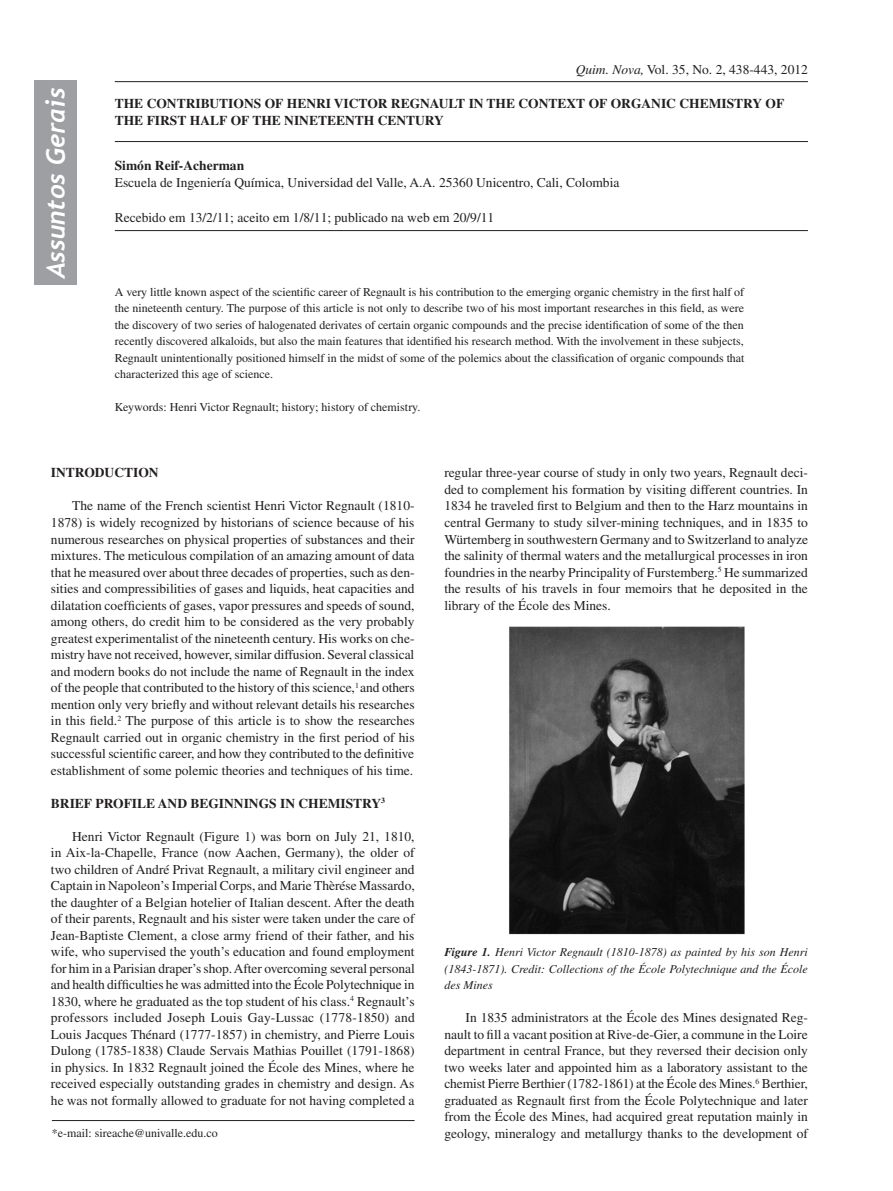
<style>
.page{position:relative;width:893px;height:1191px;background:#fff}
.page>*{position:absolute;margin:0;border:0;box-sizing:border-box;transform-origin:0 0}
.t1{font:italic 700 25.5px "Trebuchet";color:#fff}
.Endereços{font:13.5px/16.5px "Times";color:#231f20;text-align:justify}
.Título{font:700 13.5px/16.5px "Times";color:#231f20}
.Recebido{font:13.5px "Times";color:#231f20}
.Sessão{font:700 13.5px "Times";color:#231f20}
.Autores{font:700 13.5px "Times";color:#231f20}
.Resumo{font:12px/16.5px "Times";color:#231f20;text-align:justify}
.Figura{font:italic 12px/16.5px "Times";color:#231f20;text-align:justify}
.Keywords{font:12px "Times";color:#231f20}
.Rodapé{font:12px "Times";color:#231f20}
.s1{font-style:italic}
.s2{font-weight:700}
</style>
<div class="page">
<div style="left:34px;top:81px;width:43px;height:204px;background:#9d9fa2"></div>
<hr style="left:52px;top:1120px;width:363px;height:1px;background:#231f20">
<hr style="left:115px;top:81px;width:693px;height:1px;background:#231f20">
<hr style="left:115px;top:141px;width:693px;height:1px;background:#231f20">
<hr style="left:115px;top:230px;width:693px;height:1px;background:#231f20">
<img style="left:509px;top:626px;width:235px;height:308px">
<h1 class="t1" style="left:40px;top:278px;width:192px;rotate:-90deg">Assuntos Gerais</h1>
<p class="Endereços" style="left:576px;top:61px;width:234px"><span class="s1">Quim. Nova,</span> Vol. 35, No. 2, 438-443, 2012</p>
<p class="Título" style="left:115px;top:95px;width:671px">THE CONTRIBUTIONS OF HENRI VICTOR REGNAULT IN THE CONTEXT OF ORGANIC CHEMISTRY OF<br>THE FIRST HALF OF THE NINETEENTH CENTURY</p>
<p class="Autores" style="left:115px;top:158px;width:131px">Simón Reif-Acherman</p>
<p class="Endereços" style="left:115px;top:174px;width:506px">Escuela de Ingeniería Química, Universidad del Valle, A.A. 25360 Unicentro, Cali, Colombia</p>
<p class="Recebido" style="left:115px;top:210px;width:381px">Recebido em 13/2/11; aceito em 1/8/11; publicado na web em 20/9/11</p>
<p class="Resumo" style="left:115px;top:283px;width:631px">A very little known aspect of the scientific career of Regnault is his contribution to the emerging organic chemistry in the first half of the nineteenth century. The purpose of this article is not only to describe two of his most important researches in this field, as were the discovery of two series of halogenated derivates of certain organic compounds and the precise identification of some of the then recently discovered alkaloids, but also the main features that identified his research method. With the involvement in these subjects, Regnault unintentionally positioned himself in the midst of some of the polemics about the classification of organic compounds that characterized this age of science.</p>
<p class="Keywords" style="left:115px;top:401px;width:307px">Keywords: Henri Victor Regnault; history; history of chemistry.</p>
<p class="Sessão" style="left:51px;top:465px;width:109px">INTRODUCTION</p>
<p class="Endereços" style="left:51px;top:497px;width:365px;text-indent:21px">The name of the French scientist Henri Victor Regnault (1810- 1878) is widely recognized by historians of science because of his numerous researches on physical properties of substances and their mixtures. The meticulous compilation of an amazing amount of data that he measured over about three decades of properties, such as den&shy;sities and compressibilities of gases and liquids, heat capacities and dilatation coefficients of gases, vapor pressures and speeds of sound, among others, do credit him to be considered as the very probably greatest experimentalist of the nineteenth century. His works on che&shy;mistry have not received, however, similar diffusion. Several classical and modern books do not include the name of Regnault in the index of the people that contributed to the history of this science,<sup>1</sup> and others mention only very briefly and without relevant details his researches in this field.<sup>2</sup> The purpose of this article is to show the researches Regnault carried out in organic chemistry in the first period of his successful scientific career, and how they contributed to the definitive establishment of some polemic theories and techniques of his time.</p>
<p class="Sessão" style="left:51px;top:795px;width:336px">BRIEF PROFILE AND BEGINNINGS IN CHEMISTRY<sup>3</sup></p>
<p class="Endereços" style="left:51px;top:827px;width:365px;text-indent:21px">Henri Victor Regnault (Figure 1) was born on July 21, 1810, in Aix-la-Chapelle, France (now Aachen, Germany), the older of two children of André Privat Regnault, a military civil engineer and Captain in Napoleon’s Imperial Corps, and Marie Thèrése Massardo, the daughter of a Belgian hotelier of Italian descent. After the death of their parents, Regnault and his sister were taken under the care of Jean-Baptiste Clement, a close army friend of their father, and his wife, who supervised the youth’s education and found employment for him in a Parisian draper’s shop. After overcoming several personal and health difficulties he was admitted into the École Polytechnique in 1830, where he graduated as the top student of his class.<sup>4</sup> Regnault’s professors included Joseph Louis Gay-Lussac (1778-1850) and Louis Jacques Thénard (1777-1857) in chemistry, and Pierre Louis Dulong (1785-1838) Claude Servais Mathias Pouillet (1791-1868) in physics. In 1832 Regnault joined the École des Mines, where he received especially outstanding grades in chemistry and design. As he was not formally allowed to graduate for not having completed a</p>
<p class="Rodapé" style="left:52px;top:1126px;width:168px">*e-mail: sireache@univalle.edu.co</p>
<p class="Endereços" style="left:444px;top:464px;width:365px">regular three-year course of study in only two years, Regnault deci&shy;ded to complement his formation by visiting different countries. In 1834 he traveled first to Belgium and then to the Harz mountains in central Germany to study silver-mining techniques, and in 1835 to Würtemberg in southwestern Germany and to Switzerland to analyze the salinity of thermal waters and the metallurgical processes in iron foundries in the nearby Principality of Furstemberg.<sup>5</sup> He summarized the results of his travels in four memoirs that he deposited in the library of the École des Mines.</p>
<p class="Figura" style="left:444px;top:944px;width:365px"><span class="s2">Figure 1.</span> Henri Victor Regnault (1810-1878) as painted by his son Henri (1843-1871). Credit: Collections of the École Polytechnique and the École des Mines</p>
<p class="Endereços" style="left:444px;top:1009px;width:365px;text-indent:21px">In 1835 administrators at the École des Mines designated Reg&shy;nault to fill a vacant position at Rive-de-Gier, a commune in the Loire department in central France, but they reversed their decision only two weeks later and appointed him as a laboratory assistant to the chemist Pierre Berthier (1782-1861) at the École des Mines.<sup>6</sup> Berthier, graduated as Regnault first from the École Polytechnique and later from the École des Mines, had acquired great reputation mainly in geology, mineralogy and metallurgy thanks to the development of</p>
</div>
